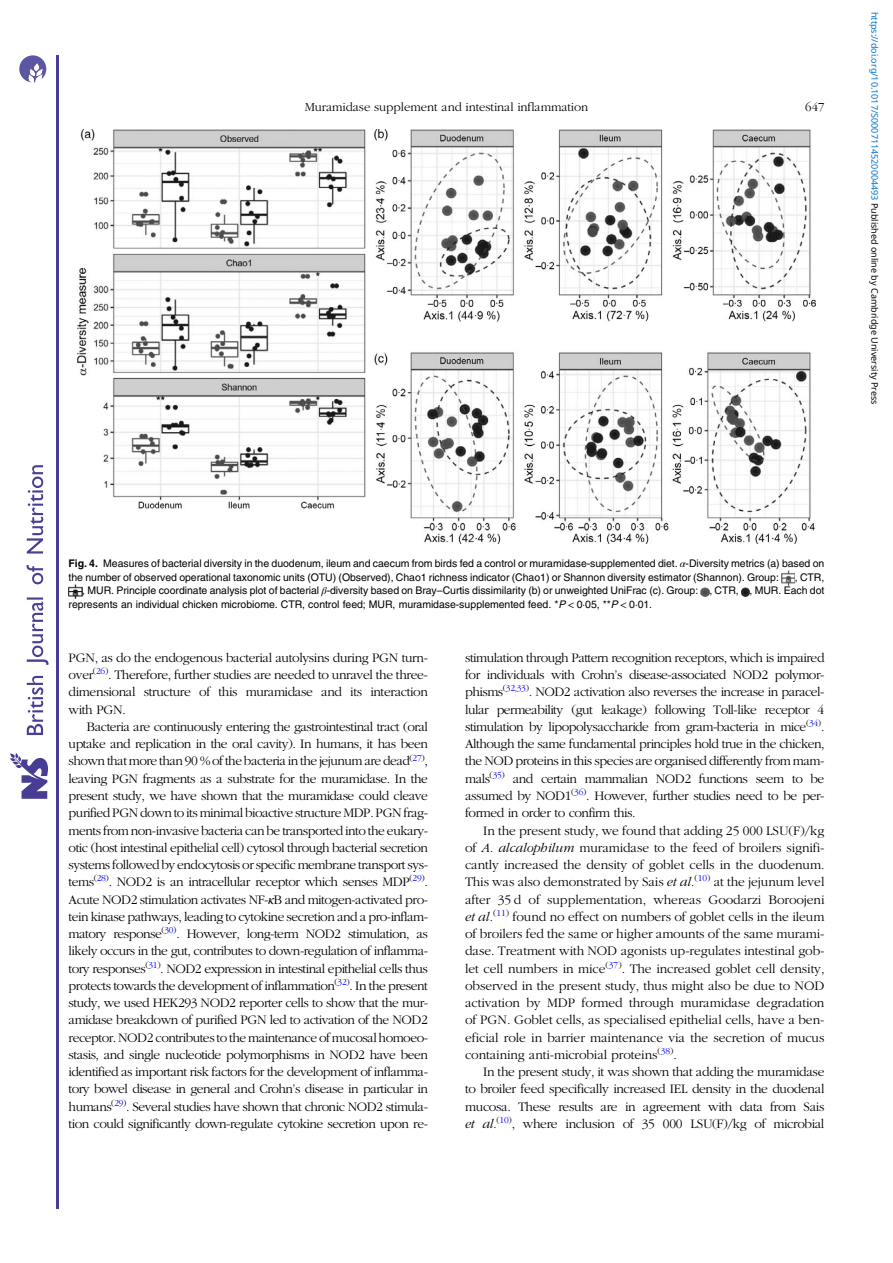
<style>
.page{position:relative;width:893px;height:1263px;background:#fff}
.page>*{position:absolute;margin:0;border:0;box-sizing:border-box;transform-origin:0 0}
.t1{font:13.5px/17.2px "Adv OT777 cf 4 fb";letter-spacing:-.02em;color:#000;text-align:justify}
.t2{font:12.75px "Adv OT777 cf 4 fb";color:#000}
.t3{font:10.5px/13.5px "Adv OT82 c 4 f 4 c 4";color:#000}
.t4{font:9px "Noto Sans";color:#0172cf}
.s1{color:#000}
.s2{font-family:"Adv O Tf 3919 c 9 c.B"}
.s3{font-family:"Adv O Tdd 3 b 7348.I"}
.s4{font-style:inherit}
.s5{font-family:"Adv OT7 a 027 dc 5.I"}
.s6{font-family:"Adv OT8608 a 8 d 1"}
.s7{font-family:"Adv OT4 e 1564 e 8.I"}
</style>
<div class="page">
<hr style="left:56px;top:55px;width:2px;height:1153px;background:#463f95">
<svg style="left:10px;top:753px;width:38px;height:46px"></svg>
<svg style="left:26px;top:465px;width:23px;height:270px"></svg>
<svg style="left:19px;top:55px;width:27px;height:27px"></svg>
<img style="left:77px;top:129px;width:739px;height:414px">
<img style="left:781px;top:571px;width:14px;height:14px">
<img style="left:69px;top:584px;width:13px;height:15px">
<svg style="left:701px;top:587px;width:8px;height:9px"></svg>
<svg style="left:741px;top:587px;width:9px;height:9px"></svg>
<p class="t2" style="left:305px;top:102px;width:285px">Muramidase supplement and intestinal inflammation</p>
<p class="t2" style="left:805px;top:102px;width:21px">647</p>
<p class="t4" style="left:881px;top:12px;width:394px;rotate:90deg">https://doi.org/10.1017/S0007114520004493 <span class="s1">Published online by Cambridge University Press</span></p>
<p class="t3" style="left:69px;top:558px;width:757px"><span class="s2">Fig. 4.</span> Measures of bacterial diversity in the duodenum, ileum and caecum from birds fed a control or muramidase-supplemented diet. <span class="s3">α</span>-Diversity metrics (a) based on the number of observed operational taxonomic units (OTU) (Observed), Chao1 richness indicator (Chao1) or Shannon diversity estimator (Shannon). Group:</p>
<p class="t3" style="left:795px;top:571px;width:31px">, CTR,</p>
<p class="t3" style="left:82px;top:585px;width:743px">, MUR. Principle coordinate analysis plot of bacterial <span class="s3">β</span>-diversity based on Bray<span class="s4">–</span>Curtis dissimilarity (b) or unweighted UniFrac (c). Group: , CTR, , MUR. Each dot</p>
<p class="t3" style="left:69px;top:598px;width:585px">represents an individual chicken microbiome. CTR, control feed; MUR, muramidase-supplemented feed. *<span class="s5">P</span> <span class="s6">&lt;</span> 0<span class="s6">·</span>05, **<span class="s5">P</span> <span class="s6">&lt;</span> 0<span class="s6">·</span>01.</p>
<p class="t1" style="left:69px;top:650px;width:361px">PGN, as do the endogenous bacterial autolysins during PGN turn&shy;over<sup>(</sup><sup>26</sup><sup>)</sup>. Therefore, further studies are needed to unravel the three&shy;dimensional structure of this muramidase and its interaction with PGN.</p>
<p class="t1" style="left:69px;top:719px;width:361px;text-indent:18px">Bacteria are continuously entering the gastrointestinal tract (oral uptake and replication in the oral cavity). In humans, it has been shown that more than 90 % of the bacteria in the jejunum are dead<sup>(</sup><sup>27</sup><sup>)</sup>, leaving PGN fragments as a substrate for the muramidase. In the present study, we have shown that the muramidase could cleave purified PGN down to its minimal bioactive structure MDP. PGN frag&shy;ments from non-invasive bacteria can be transported into the eukary&shy;otic (host intestinal epithelial cell) cytosol through bacterial secretion systems followed by endocytosis or specific membrane transport sys&shy;tems<sup>(</sup><sup>28</sup><sup>)</sup>. NOD2 is an intracellular receptor which senses MDP<sup>(</sup><sup>29</sup><sup>)</sup>.<br>Acute NOD2 stimulation activates NF-<span class="s3">κ</span>B and mitogen-activated pro&shy;tein kinase pathways, leading to cytokine secretion and a pro-inflam&shy;matory response<sup>(</sup><sup>30</sup><sup>)</sup>. However, long-term NOD2 stimulation, as likely occurs in the gut, contributes to down-regulation of inflamma&shy;tory responses<sup>(</sup><sup>31</sup><sup>)</sup>. NOD2 expression in intestinal epithelial cells thus protects towards the development of inflammation<sup>(</sup><sup>32</sup><sup>)</sup>. In the present study, we used HEK293 NOD2 reporter cells to show that the mur&shy;amidase breakdown of purified PGN led to activation of the NOD2 receptor. NOD2 contributes to the maintenance of mucosal homoeo&shy;stasis, and single nucleotide polymorphisms in NOD2 have been identified as important risk factors for the development of inflamma&shy;tory bowel disease in general and Crohn<span class="s4">’</span>s disease in particular in humans<sup>(</sup><sup>29</sup><sup>)</sup>. Several studies have shown that chronic NOD2 stimula&shy;tion could significantly down-regulate cytokine secretion upon re-</p>
<p class="t1" style="left:465px;top:650px;width:361px">stimulation through Pattern recognition receptors, which is impaired for individuals with Crohn<span class="s4">’</span>s disease-associated NOD2 polymor&shy;phisms<sup>(</sup><sup>32</sup><sup>,</sup><sup>33</sup><sup>)</sup>. NOD2 activation also reverses the increase in paracel&shy;lular permeability (gut leakage) following Toll-like receptor 4 stimulation by lipopolysaccharide from gram-bacteria in mice<sup>(</sup><sup>34</sup><sup>)</sup>.<br>Although the same fundamental principles hold true in the chicken, the NOD proteins in this species are organised differently from mam&shy;mals<sup>(</sup><sup>35</sup><sup>)</sup> and certain mammalian NOD2 functions seem to be assumed by NOD1<sup>(</sup><sup>36</sup><sup>)</sup>. However, further studies need to be per&shy;formed in order to confirm this.</p>
<p class="t1" style="left:465px;top:823px;width:361px;text-indent:18px">In the present study, we found that adding 25 000 LSU(F)/kg of <span class="s7">A. alcalophilum</span> muramidase to the feed of broilers signifi&shy;cantly increased the density of goblet cells in the duodenum.<br>This was also demonstrated by Sais <span class="s7">et al.</span><sup>(</sup><sup>10</sup><sup>)</sup> at the jejunum level after 35 d of supplementation, whereas Goodarzi Boroojeni <span class="s7">et al.</span><sup>(</sup><sup>11</sup><sup>)</sup> found no effect on numbers of goblet cells in the ileum of broilers fed the same or higher amounts of the same murami&shy;dase. Treatment with NOD agonists up-regulates intestinal gob&shy;let cell numbers in mice<sup>(</sup><sup>37</sup><sup>)</sup>. The increased goblet cell density, observed in the present study, thus might also be due to NOD activation by MDP formed through muramidase degradation of PGN. Goblet cells, as specialised epithelial cells, have a ben&shy;eficial role in barrier maintenance via the secretion of mucus containing anti-microbial proteins<sup>(</sup><sup>38</sup><sup>)</sup>.</p>
<p class="t1" style="left:465px;top:1064px;width:361px;text-indent:18px">In the present study, it was shown that adding the muramidase to broiler feed specifically increased IEL density in the duodenal mucosa. These results are in agreement with data from Sais <span class="s7">et al.</span><sup>(</sup><sup>10</sup><sup>)</sup>, where inclusion of 35 000 LSU(F)/kg of microbial</p>
</div>
